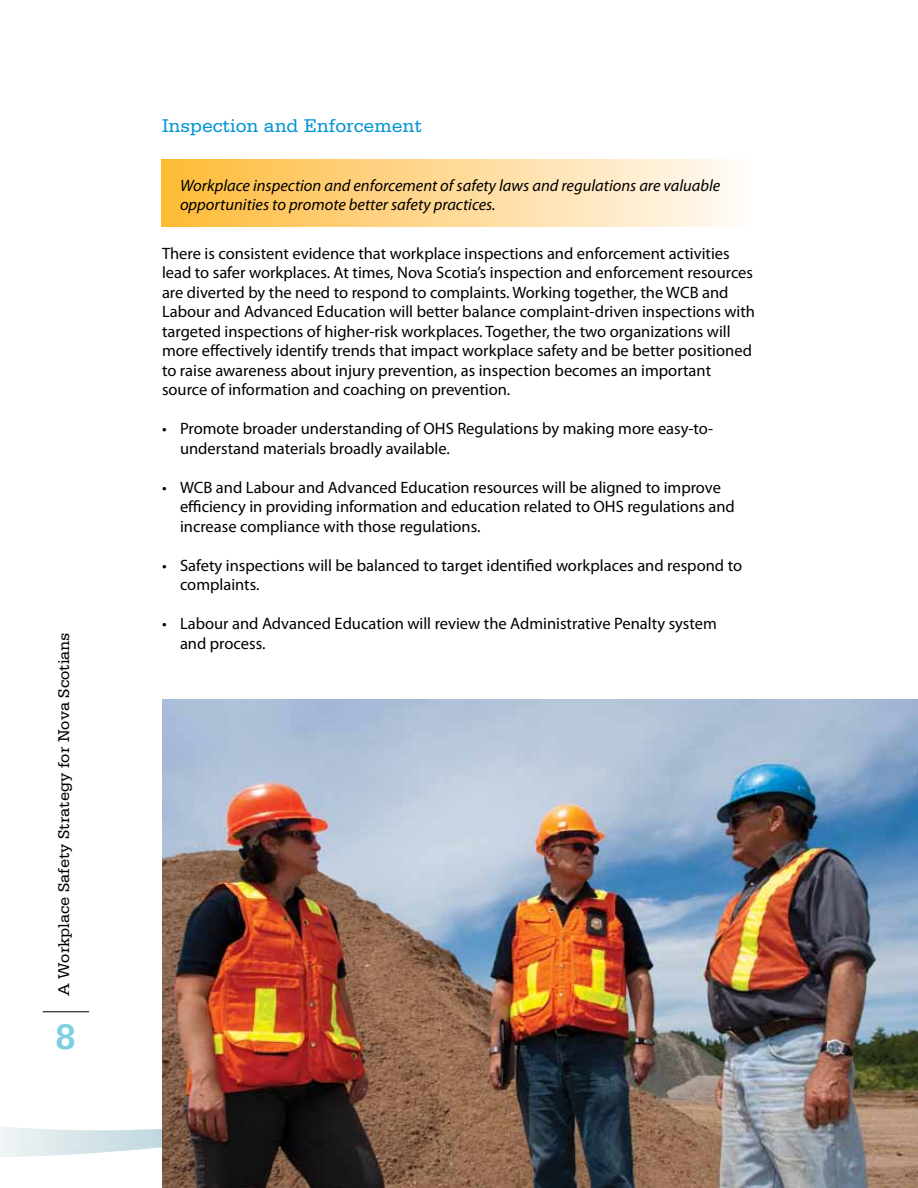
<style>
.page{position:relative;width:918px;height:1188px;background:#fff}
.page>*{position:absolute;margin:0;border:0;box-sizing:border-box;transform-origin:0 0}
.t1{font:700 37.5px "Serifa Std";color:#7ed0e0}
.t2{font:19.5px "Serifa Std";color:#0194d3}
.t3{font:16.5px/19.5px "Myriad Pro";color:#000}
.t4{font:italic 16.5px/19.5px "Myriad Pro";color:#000}
.t5{font:16.5px "Serifa Std";color:#000}
</style>
<div class="page">
<svg style="left:0;top:1126px;width:162px;height:31px"></svg>
<div style="left:161px;top:160px;width:595px;height:67px;background:linear-gradient(to right,#feba37,#fffcfa)"></div>
<img style="left:162px;top:700px;width:756px;height:488px">
<hr style="left:43px;top:1011px;width:46px;height:1px;background:#000">
<p class="t5" style="left:55px;top:996px;width:365px;rotate:-90deg">A Workplace Safety Strategy for Nova Scotians</p>
<h1 class="t1" style="left:55px;top:1015px;width:22px">8</h1>
<p class="t2" style="left:162px;top:115px;width:262px">Inspection and Enforcement</p>
<p class="t4" style="left:180px;top:175px;width:542px">Workplace inspection and enforcement of safety laws and regulations are valuable opportunities to promote better safety practices.</p>
<p class="t3" style="left:162px;top:243px;width:595px">There is consistent evidence that workplace inspections and enforcement activities lead to safer workplaces. At times, Nova Scotia’s inspection and enforcement resources are diverted by the need to respond to complaints. Working together, the WCB and Labour and Advanced Education will better balance complaint-driven inspections with targeted inspections of higher-risk workplaces. Together, the two organizations will more effectively identify trends that impact workplace safety and be better positioned to raise awareness about injury prevention, as inspection becomes an important source of information and coaching on prevention.</p>
<p class="t3" style="left:180px;top:419px;width:535px;text-indent:-18px">• Promote broader understanding of OHS Regulations by making more easy-to&shy;understand materials broadly available.</p>
<p class="t3" style="left:180px;top:477px;width:556px;text-indent:-18px">• WCB and Labour and Advanced Education resources will be aligned to improve efficiency in providing information and education related to OHS regulations and increase compliance with those regulations.</p>
<p class="t3" style="left:180px;top:555px;width:564px;text-indent:-18px">• Safety inspections will be balanced to target identified workplaces and respond to complaints.</p>
<p class="t3" style="left:180px;top:614px;width:538px;text-indent:-18px">• Labour and Advanced Education will review the Administrative Penalty system and process.</p>
</div>
